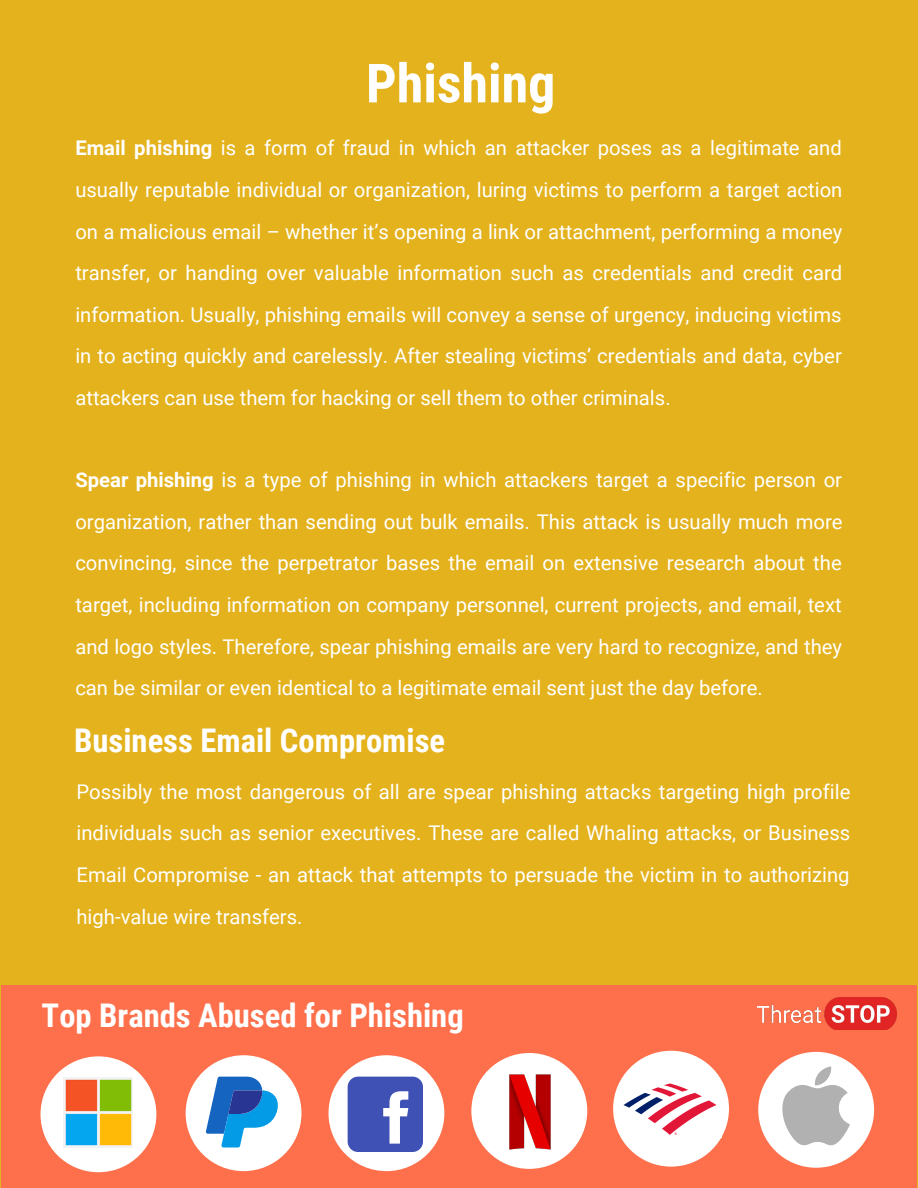
<style>
.page{position:relative;width:918px;height:1188px;background:#e4b21d}
.page>*{position:absolute;margin:0;border:0;box-sizing:border-box;transform-origin:0 0}
.t1{font:700 54px "Roboto Condensed";color:#fff}
.t2{font:700 32.7px "Roboto Condensed";color:#fff}
.t3{font:20.25px/41.7px "Roboto";color:#fff;text-align:justify}
.s1{font-weight:700}
</style>
<div class="page">
<div style="left:1px;top:985px;width:916px;height:203px;background:#fd704b"></div>
<div style="left:41px;top:1056px;width:115px;height:116px;background:#fff;border-radius:50%"></div>
<img style="left:757px;top:998px;width:140px;height:31px">
<div style="left:186px;top:1055px;width:116px;height:116px;background:#fff;border-radius:50%"></div>
<div style="left:329px;top:1055px;width:115px;height:116px;background:#fff;border-radius:50%"></div>
<svg style="left:206px;top:1077px;width:72px;height:71px"></svg>
<div style="left:471px;top:1053px;width:116px;height:116px;background:#fff;border-radius:50%"></div>
<div style="left:348px;top:1077px;width:75px;height:75px;background:#3f51b5;border-radius:10px"></div>
<svg style="left:383px;top:1091px;width:25px;height:53px"></svg>
<div style="left:613px;top:1051px;width:116px;height:116px;background:#fff;border-radius:50%"></div>
<div style="left:758px;top:1052px;width:116px;height:116px;background:#fff;border-radius:50%"></div>
<img style="left:63px;top:1078px;width:69px;height:70px">
<img style="left:623px;top:1083px;width:94px;height:52px">
<img style="left:474px;top:1065px;width:110px;height:93px">
<svg style="left:782px;top:1066px;width:68px;height:79px"></svg>
<h1 class="t1" style="left:366px;top:45px;width:191px">Phishing</h1>
<p class="t3" style="left:75px;top:126px;width:769px"><span class="s1">Email phishing</span> is a form of fraud in which an attacker poses as a legitimate and usually reputable individual or organization, luring victims to perform a target action on a malicious email – whether it’s opening a link or attachment, performing a money transfer, or handing over valuable information such as credentials and credit card information. Usually, phishing emails will convey a sense of urgency, inducing victims in to acting quickly and carelessly. After stealing victims’ credentials and data, cyber attackers can use them for hacking or sell them to other criminals.</p>
<p class="t3" style="left:75px;top:458px;width:769px"><span class="s1">Spear phishing</span> is a type of phishing in which attackers target a specific person or organization, rather than sending out bulk emails. This attack is usually much more convincing, since the perpetrator bases the email on extensive research about the target, including information on company personnel, current projects, and email, text and logo styles. Therefore, spear phishing emails are very hard to recognize, and they can be similar or even identical to a legitimate email sent just the day before.</p>
<h2 class="t2" style="left:74px;top:717px;width:372px">Business Email Compromise</h2>
<p class="t3" style="left:76px;top:770px;width:775px">Possibly the most dangerous of all are spear phishing attacks targeting high profile individuals such as senior executives. These are called Whaling attacks, or Business Email Compromise - an attack that attempts to persuade the victim in to authorizing high-value wire transfers.</p>
<h2 class="t2" style="left:42px;top:993px;width:424px">Top Brands Abused for Phishing</h2>
</div>
